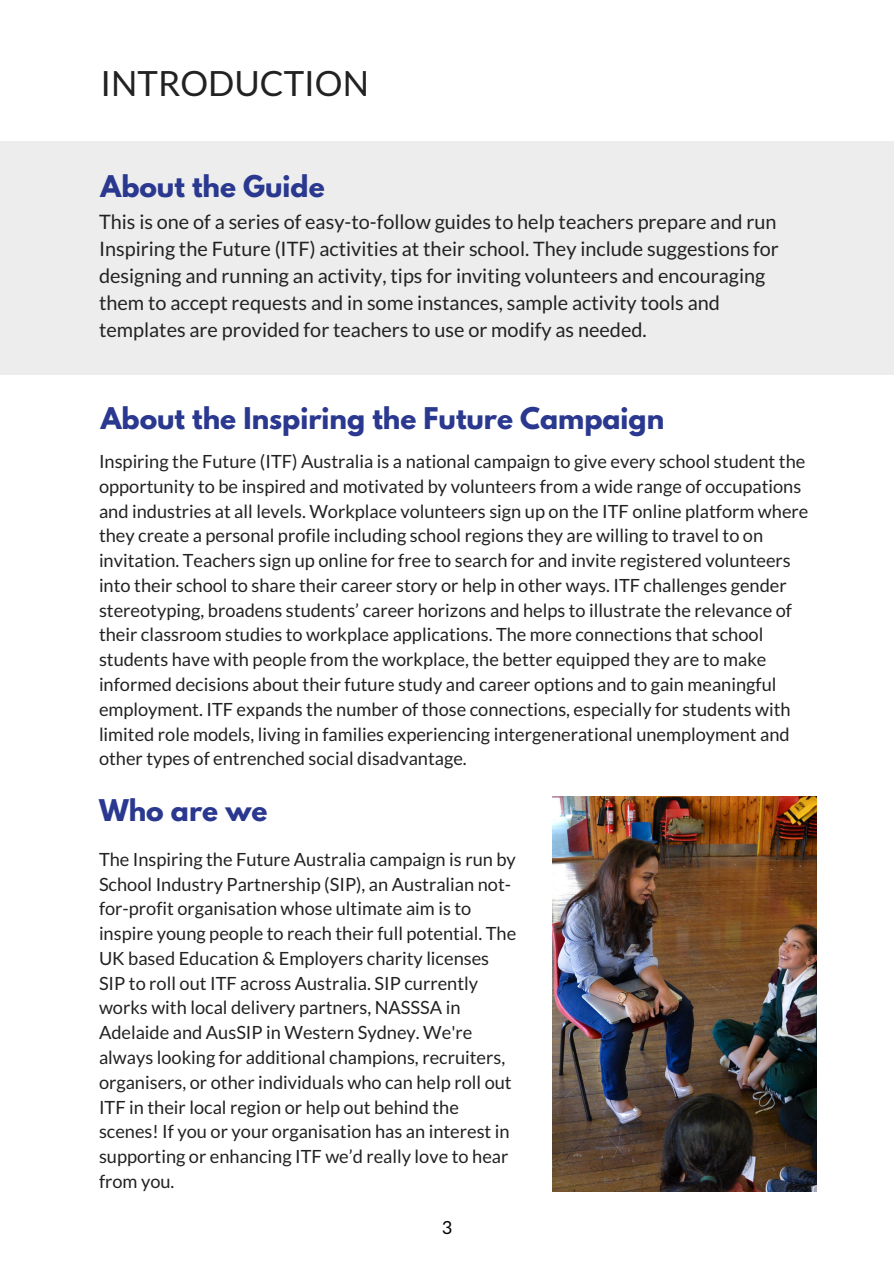
<style>
.page{position:relative;width:894px;height:1264px;background:#fff}
.page>*{position:absolute;margin:0;border:0;box-sizing:border-box;transform-origin:0 0}
.t1{font:34.8px "Lato";color:#222}
.t2{font:700 26.55px "League Spartan";color:#2a388f}
.t3{font:19.8px/27px "Lato";color:#222}
.t4{font:18.15px/24.8px "Lato";color:#222}
.t5{font:18px "Lato";color:#000}
</style>
<div class="page">
<div style="left:0;top:141px;width:893px;height:233px;background:#ededed"></div>
<img style="left:552px;top:796px;width:264px;height:395px">
<h1 class="t1" style="left:101px;top:62px;width:270px">INTRODUCTION</h1>
<h2 class="t2" style="left:101px;top:173px;width:225px">About the Guide</h2>
<p class="t3" style="left:99px;top:207px;width:681px">This is one of a series of easy-to-follow guides to help teachers prepare and run Inspiring the Future (ITF) activities at their school. They include suggestions for designing and running an activity, tips for inviting volunteers and encouraging them to accept requests and in some instances, sample activity tools and templates are provided for teachers to use or modify as needed.</p>
<h2 class="t2" style="left:101px;top:405px;width:564px">About the Inspiring the Future Campaign</h2>
<p class="t4" style="left:99px;top:448px;width:710px">Inspiring the Future (ITF) Australia is a national campaign to give every school student the opportunity to be inspired and motivated by volunteers from a wide range of occupations and industries at all levels. Workplace volunteers sign up on the ITF online platform where they create a personal profile including school regions they are willing to travel to on invitation. Teachers sign up online for free to search for and invite registered volunteers into their school to share their career story or help in other ways. ITF challenges gender stereotyping, broadens students’ career horizons and helps to illustrate the relevance of their classroom studies to workplace applications. The more connections that school students have with people from the workplace, the better equipped they are to make informed decisions about their future study and career options and to gain meaningful employment. ITF expands the number of those connections, especially for students with limited role models, living in families experiencing intergenerational unemployment and other types of entrenched social disadvantage.</p>
<h2 class="t2" style="left:99px;top:797px;width:170px">Who are we</h2>
<p class="t4" style="left:99px;top:846px;width:418px">The Inspiring the Future Australia campaign is run by School Industry Partnership (SIP), an Australian not&shy;for-profit organisation whose ultimate aim is to inspire young people to reach their full potential. The UK based Education &amp; Employers charity licenses SIP to roll out ITF across Australia. SIP currently works with local delivery partners, NASSSA in Adelaide and AusSIP in Western Sydney. We're always looking for additional champions, recruiters, organisers, or other individuals who can help roll out ITF in their local region or help out behind the scenes! If you or your organisation has an interest in supporting or enhancing ITF we’d really love to hear from you.</p>
<p class="t5" style="left:442px;top:1215px;width:12px">3</p>
</div>
